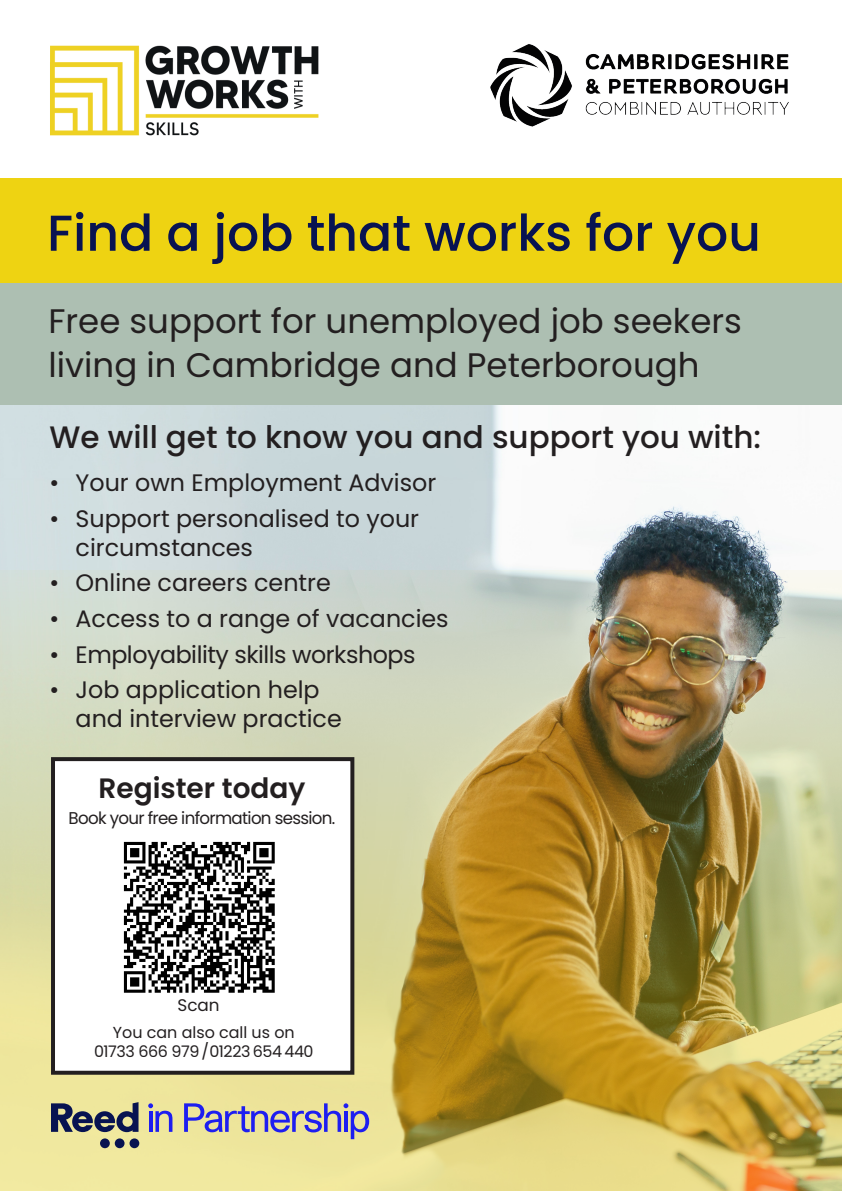
<style>
.page{position:relative;width:842px;height:1191px;background:#fff}
.page>*{position:absolute;margin:0;border:0;box-sizing:border-box;transform-origin:0 0}
.Divider_Title{font:500 50.4px "Poppins";color:#081351}
.Body_blue{font:34px/44.6px "Poppins";color:#231f20}
.Body_blue-2{font:500 31px "Poppins";color:#231f20}
.Body_blue-3{font:600 28px "Poppins";color:#231f20}
.Body_blue-4{font:23.8px/28.6px "Poppins";color:#231f20}
.Body_blue-5{font:23.8px "Poppins";letter-spacing:-.02em;color:#231f20}
.Body_blue-6{font:17px "Poppins";letter-spacing:-.04em;color:#231f20}
.Body_blue-7{font:16.8px "Poppins";color:#231f20}
.t1{font:15.9px/19.1px "Poppins";letter-spacing:-.025em;color:#231f20;text-align:center}
</style>
<div class="page">
<img style="left:0;top:405px;width:776px;height:165px">
<img style="left:0;top:570px;width:842px;height:621px">
<div style="left:0;top:271px;width:842px;height:134px;background:#adbfb2"></div>
<div style="left:0;top:178px;width:842px;height:105px;background:#eed312"></div>
<div style="left:53px;top:759px;width:299px;height:313px;background:#fff"></div>
<div style="left:51px;top:757px;width:303px;height:317px;border:4px solid #231f20"></div>
<img style="left:123px;top:841px;width:152px;height:152px">
<div style="left:100px;top:1138px;width:10px;height:10px;background:#081351;border-radius:50%"></div>
<div style="left:115px;top:1138px;width:10px;height:10px;background:#081351;border-radius:50%"></div>
<div style="left:130px;top:1138px;width:9px;height:10px;background:#081351;border-radius:50%"></div>
<svg style="left:51px;top:1102px;width:88px;height:30px"></svg>
<svg style="left:148px;top:1103px;width:24px;height:28px"></svg>
<svg style="left:184px;top:1103px;width:185px;height:36px"></svg>
<img style="left:50px;top:45px;width:269px;height:91px">
<img style="left:490px;top:44px;width:299px;height:83px">
<p class="Divider_Title" style="left:47px;top:204px;width:715px">Find a job that works for you</p>
<p class="Body_blue" style="left:48px;top:299px;width:695px">Free support for unemployed job seekers living in Cambridge and Peterborough</p>
<p class="Body_blue-2" style="left:50px;top:419px;width:713px">We will get to know you and support you with:</p>
<p class="Body_blue-4" style="left:50px;top:469px;width:388px">• Your own Employment Advisor</p>
<p class="Body_blue-4" style="left:76px;top:504px;width:345px;text-indent:-26px">• Support personalised to your circumstances</p>
<p class="Body_blue-4" style="left:50px;top:569px;width:283px">• Online careers centre</p>
<p class="Body_blue-4" style="left:50px;top:604px;width:401px">• Access to a range of vacancies</p>
<p class="Body_blue-5" style="left:50px;top:640px;width:367px">• Employability skills workshops</p>
<p class="Body_blue-4" style="left:76px;top:675px;width:268px;text-indent:-26px">• Job application help and interview practice</p>
<p class="Body_blue-3" style="left:98px;top:771px;width:209px">Register today</p>
<p class="Body_blue-6" style="left:69px;top:808px;width:268px">Book your free information session.</p>
<p class="Body_blue-7" style="left:178px;top:995px;width:44px">Scan</p>
<p class="t1" style="left:94px;top:1022px;width:221px">You can also call us on<br>01733 666 979 / 01223 654 440</p>
</div>
